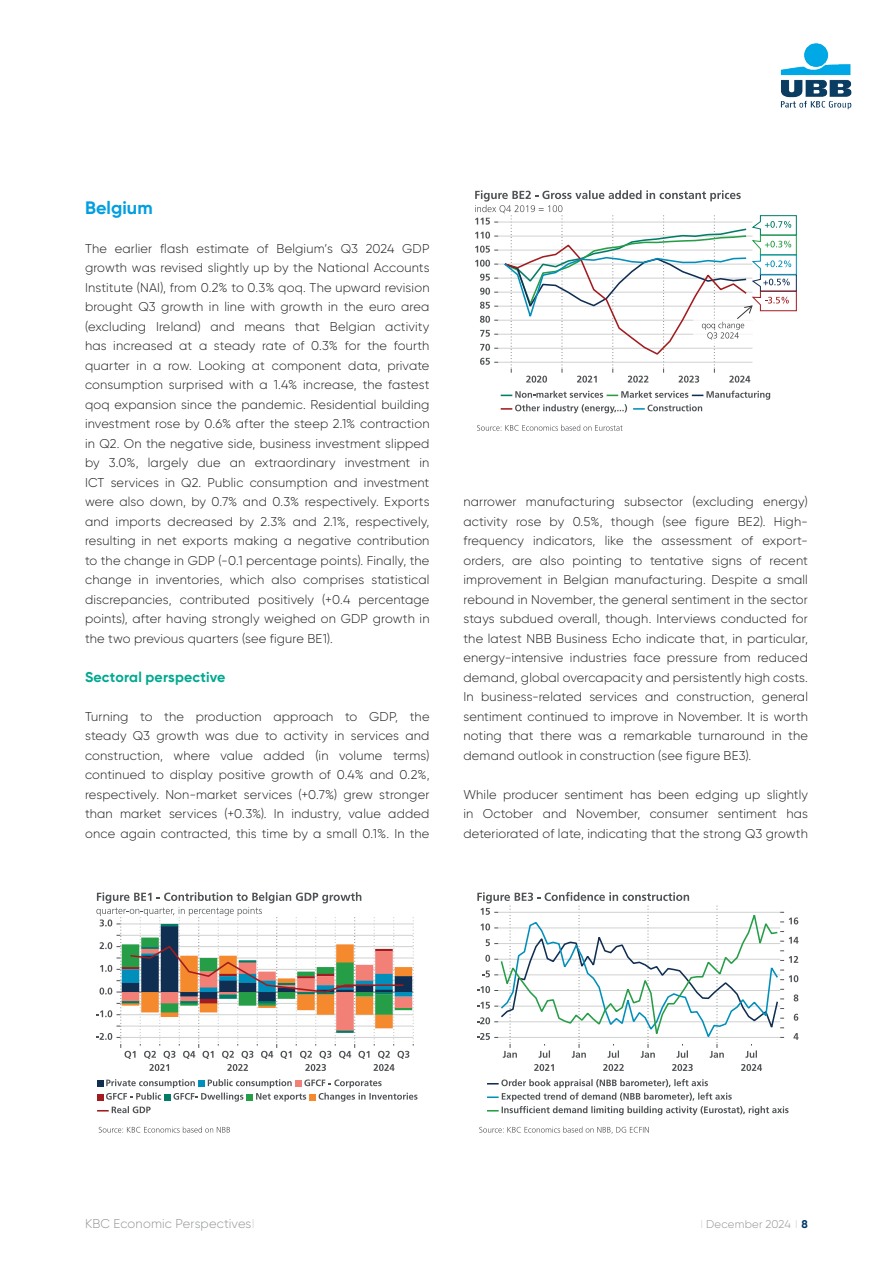
<style>
.page{position:relative;width:893px;height:1263px;background:#fff}
.page>*{position:absolute;margin:0;border:0;box-sizing:border-box;transform-origin:0 0}
.t1{font:700 18px "Gilroy";letter-spacing:.005em;color:#009fe0}
.t2{font:700 14.25px "Gilroy";letter-spacing:.01em;color:#00a891}
.t3{font:300 12.75px/19.5px "Gilroy";letter-spacing:.01em;color:#231f20;text-align:justify}
.t4{font:300 12.75px "Gilroy";letter-spacing:.01em;color:#939598}
.t5{font:300 11.25px "Gilroy";letter-spacing:.02em;color:#939598}
.s1{color:#d1d2d4}
.s2{font-weight:700;color:#003667}
</style>
<div class="page">
<svg style="left:96px;top:892px;width:318px;height:179px"></svg>
<svg style="left:97px;top:1079px;width:321px;height:34px"></svg>
<svg style="left:99px;top:1126px;width:131px;height:7px"></svg>
<svg style="left:475px;top:190px;width:322px;height:193px"></svg>
<svg style="left:501px;top:391px;width:269px;height:22px"></svg>
<svg style="left:477px;top:425px;width:146px;height:6px"></svg>
<svg style="left:477px;top:892px;width:322px;height:166px"></svg>
<svg style="left:534px;top:1064px;width:20px;height:7px"></svg>
<svg style="left:603px;top:1064px;width:21px;height:7px"></svg>
<svg style="left:672px;top:1064px;width:21px;height:7px"></svg>
<svg style="left:741px;top:1064px;width:21px;height:7px"></svg>
<svg style="left:487px;top:1079px;width:302px;height:36px"></svg>
<svg style="left:479px;top:1126px;width:170px;height:8px"></svg>
<img style="left:780px;top:43px;width:72px;height:67px">
<h1 class="t1" style="left:85px;top:196px;width:69px">Belgium</h1>
<p class="t3" style="left:85px;top:238px;width:346px">The earlier flash estimate of Belgium’s Q3 2024 GDP growth was revised slightly up by the National Accounts Institute (NAI), from 0.2% to 0.3% qoq. The upward revision brought Q3 growth in line with growth in the euro area (excluding Ireland) and means that Belgian activity has increased at a steady rate of 0.3% for the fourth quarter in a row. Looking at component data, private consumption surprised with a 1.4% increase, the fastest qoq expansion since the pandemic. Residential building investment rose by 0.6% after the steep 2.1% contraction in Q2. On the negative side, business investment slipped by 3.0%, largely due an extraordinary investment in ICT services in Q2. Public consumption and investment were also down, by 0.7% and 0.3% respectively. Exports and imports decreased by 2.3% and 2.1%, respectively, resulting in net exports making a negative contribution to the change in GDP (-0.1 percentage points). Finally, the change in inventories, which also comprises statistical discrepancies, contributed positively (+0.4 percentage points), after having strongly weighed on GDP growth in the two previous quarters (see figure BE1).</p>
<p class="t2" style="left:85px;top:668px;width:142px">Sectoral perspective</p>
<p class="t3" style="left:85px;top:706px;width:346px">Turning to the production approach to GDP, the steady Q3 growth was due to activity in services and construction, where value added (in volume terms) continued to display positive growth of 0.4% and 0.2%, respectively. Non-market services (+0.7%) grew stronger than market services (+0.3%). In industry, value added once again contracted, this time by a small 0.1%. In the</p>
<p class="t3" style="left:463px;top:492px;width:346px">narrower manufacturing subsector (excluding energy) activity rose by 0.5%, though (see figure BE2). High&shy;frequency indicators, like the assessment of export&shy;orders, are also pointing to tentative signs of recent improvement in Belgian manufacturing. Despite a small rebound in November, the general sentiment in the sector stays subdued overall, though. Interviews conducted for the latest NBB Business Echo indicate that, in particular, energy-intensive industries face pressure from reduced demand, global overcapacity and persistently high costs.<br>In business-related services and construction, general sentiment continued to improve in November. It is worth noting that there was a remarkable turnaround in the demand outlook in construction (see figure BE3).</p>
<p class="t3" style="left:463px;top:784px;width:346px">While producer sentiment has been edging up slightly in October and November, consumer sentiment has deteriorated of late, indicating that the strong Q3 growth</p>
<p class="t4" style="left:85px;top:1216px;width:171px">KBC Economic Perspectives<span class="s1">I</span></p>
<p class="t5" style="left:701px;top:1217px;width:109px"><span class="s1">I</span> December 2024 <span class="s1">I</span> <span class="s2">8</span></p>
</div>
